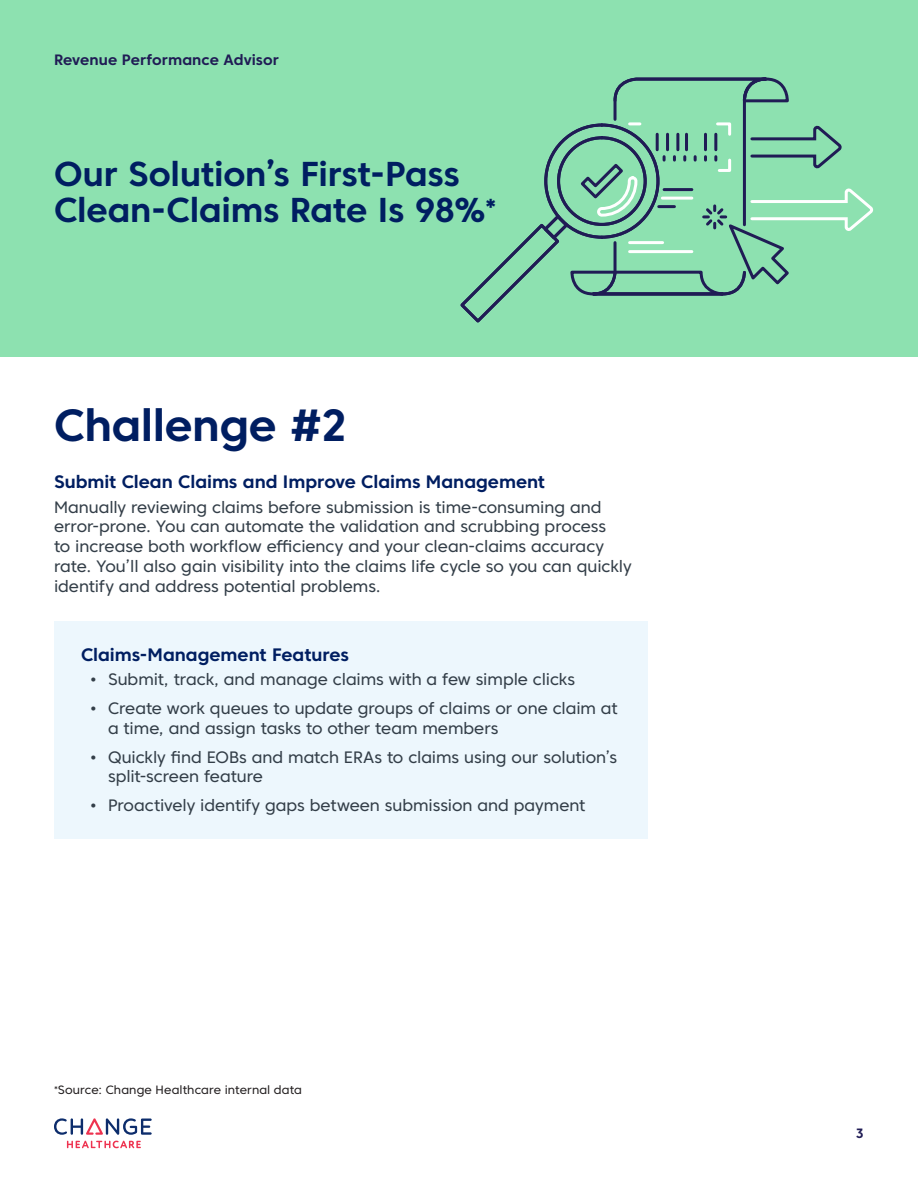
<style>
.page{position:relative;width:918px;height:1188px;background:#fff}
.page>*{position:absolute;margin:0;border:0;box-sizing:border-box;transform-origin:0 0}
.t1{font:700 45px "Core Sans C 65";letter-spacing:-.01em;color:#001e61}
.t2{font:700 34.5px/36px "Core Sans C 65";letter-spacing:-.01em;color:#001e61}
.t3{font:700 18px "Core Sans C 65";color:#001e61}
.t4{font:16.5px/19.8px "Core Sans C 45";letter-spacing:-.005em;color:#333e48}
.t5{font:700 15px "Core Sans C 65";letter-spacing:.005em;color:#201c55}
.t6{font:700 13.5px "Core Sans C 65";color:#201c55}
.t7{font:12px "Core Sans C 45";letter-spacing:.005em;color:#231f20}
</style>
<div class="page">
<svg style="left:54px;top:1118px;width:98px;height:17px"></svg>
<svg style="left:67px;top:1141px;width:74px;height:7px"></svg>
<div style="left:0;top:0;width:918px;height:356px;background:#8de1b0"></div>
<svg style="left:460px;top:77px;width:413px;height:246px"></svg>
<div style="left:54px;top:621px;width:594px;height:217px;background:#edf7fd"></div>
<p class="t5" style="left:54px;top:50px;width:226px">Revenue Performance Advisor</p>
<h2 class="t2" style="left:54px;top:156px;width:444px">Our Solution’s First-Pass<br>Clean-Claims Rate Is 98%<sup>*</sup></h2>
<h1 class="t1" style="left:54px;top:397px;width:295px">Challenge #2</h1>
<p class="t3" style="left:54px;top:471px;width:493px">Submit Clean Claims and Improve Claims Management</p>
<p class="t4" style="left:54px;top:497px;width:579px">Manually reviewing claims before submission is time-consuming and error-prone. You can automate the validation and scrubbing process<br>to increase both workflow efficiency and your clean-claims accuracy rate. You’ll also gain visibility into the claims life cycle so you can quickly identify and address potential problems.</p>
<p class="t3" style="left:81px;top:643px;width:270px">Claims-Management Features</p>
<p class="t4" style="left:90px;top:669px;width:487px">• Submit, track, and manage claims with a few simple clicks</p>
<p class="t4" style="left:108px;top:698px;width:511px;text-indent:-18px">• Create work queues to update groups of claims or one claim at a time, and assign tasks to other team members</p>
<p class="t4" style="left:108px;top:747px;width:511px;text-indent:-18px">• Quickly find EOBs and match ERAs to claims using our solution’s split-screen feature</p>
<p class="t4" style="left:90px;top:795px;width:497px">• Proactively identify gaps between submission and payment</p>
<p class="t7" style="left:54px;top:1082px;width:250px"><sup>*</sup>Source: Change Healthcare internal data</p>
<p class="t6" style="left:856px;top:1124px;width:10px">3</p>
</div>
